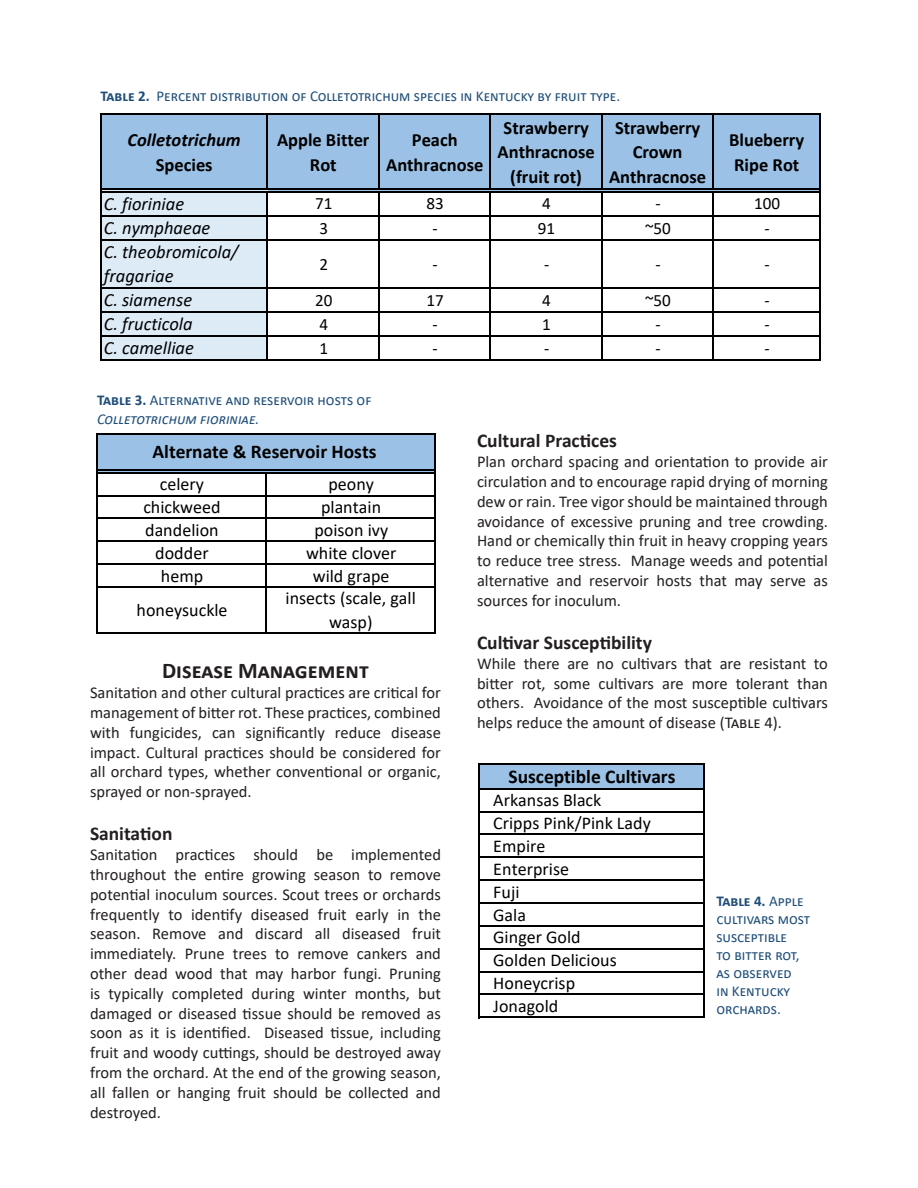
<style>
.page{position:relative;width:918px;height:1188px;background:#fff}
.page>*{position:absolute;margin:0;border:0;box-sizing:border-box;transform-origin:0 0}
.t1{font:700 22.5px "Calibri";color:#231f20}
.t2{font:700 19.5px "Calibri";color:#231f20}
.t3{font:700 19.5px "Calibri";color:#000}
.t4{font:700 18.6px/24.2px "Calibri";color:#000;text-align:center}
.t5{font:italic 18.6px/24.2px "Calibri";color:#000}
.t6{font:italic 700 18.6px/24.2px "Calibri";color:#000;text-align:center}
.t7{font:18px/22.8px "Calibri";color:#000}
.t8{font:17.25px "Calibri";letter-spacing:.005em;color:#000}
.t9{font:16.5px/19.8px "Calibri";color:#231f20;text-align:justify}
.t10{font:15px/18px "Calibri";color:#1f4e79}
.s1{font-weight:700}
.s2{font-style:normal}
.s3{font-style:italic}
</style>
<div class="page">
<div style="left:480px;top:764px;width:224px;height:25px;background:#9bc2e6"></div>
<hr style="left:478px;top:763px;width:2px;height:255px;background:#000">
<hr style="left:703px;top:764px;width:1px;height:254px;background:#000">
<hr style="left:480px;top:763px;width:224px;height:1px;background:#000">
<hr style="left:480px;top:788px;width:224px;height:1px;background:#000">
<hr style="left:480px;top:811px;width:224px;height:1px;background:#000">
<hr style="left:480px;top:834px;width:224px;height:1px;background:#000">
<hr style="left:480px;top:857px;width:224px;height:1px;background:#000">
<hr style="left:480px;top:879px;width:224px;height:2px;background:#000">
<hr style="left:480px;top:902px;width:224px;height:2px;background:#000">
<hr style="left:480px;top:925px;width:224px;height:2px;background:#000">
<hr style="left:480px;top:948px;width:224px;height:2px;background:#000">
<hr style="left:480px;top:971px;width:224px;height:1px;background:#000">
<hr style="left:480px;top:994px;width:224px;height:1px;background:#000">
<hr style="left:480px;top:1017px;width:224px;height:1px;background:#000">
<div style="left:97px;top:434px;width:338px;height:38px;background:#9bc2e6"></div>
<hr style="left:96px;top:433px;width:1px;height:200px;background:#000">
<hr style="left:434px;top:434px;width:2px;height:199px;background:#000">
<hr style="left:265px;top:474px;width:2px;height:159px;background:#000">
<hr style="left:97px;top:433px;width:339px;height:1px;background:#000">
<hr style="left:97px;top:469px;width:337px;height:2px;background:#000">
<hr style="left:97px;top:472px;width:337px;height:2px;background:#000">
<hr style="left:97px;top:495px;width:339px;height:1px;background:#000">
<hr style="left:97px;top:518px;width:339px;height:1px;background:#000">
<hr style="left:97px;top:541px;width:339px;height:1px;background:#000">
<hr style="left:97px;top:563px;width:339px;height:2px;background:#000">
<hr style="left:97px;top:586px;width:339px;height:2px;background:#000">
<hr style="left:97px;top:632px;width:339px;height:1px;background:#000">
<div style="left:101px;top:114px;width:719px;height:77px;background:#9bc2e6"></div>
<div style="left:101px;top:191px;width:167px;height:169px;background:#ddebf7"></div>
<hr style="left:267px;top:114px;width:1px;height:75px;background:#000">
<hr style="left:378px;top:114px;width:2px;height:75px;background:#000">
<hr style="left:490px;top:114px;width:1px;height:75px;background:#000">
<hr style="left:601px;top:114px;width:1px;height:75px;background:#000">
<hr style="left:712px;top:114px;width:2px;height:75px;background:#000">
<hr style="left:100px;top:113px;width:1px;height:247px;background:#000">
<hr style="left:267px;top:193px;width:1px;height:167px;background:#000">
<hr style="left:378px;top:193px;width:2px;height:167px;background:#000">
<hr style="left:490px;top:193px;width:1px;height:167px;background:#000">
<hr style="left:601px;top:193px;width:1px;height:167px;background:#000">
<hr style="left:712px;top:193px;width:2px;height:167px;background:#000">
<hr style="left:819px;top:114px;width:2px;height:246px;background:#000">
<hr style="left:101px;top:113px;width:720px;height:1px;background:#000">
<hr style="left:101px;top:189px;width:718px;height:1px;background:#000">
<hr style="left:101px;top:191px;width:718px;height:2px;background:#000">
<hr style="left:101px;top:215px;width:720px;height:1px;background:#000">
<hr style="left:101px;top:239px;width:720px;height:1px;background:#000">
<hr style="left:101px;top:287px;width:720px;height:1px;background:#000">
<hr style="left:101px;top:311px;width:720px;height:1px;background:#000">
<hr style="left:101px;top:335px;width:720px;height:1px;background:#000">
<hr style="left:101px;top:359px;width:720px;height:1px;background:#000">
<p class="t10" style="left:100px;top:87px;width:521px"><span class="s1">Table 2.</span> Percent distribution of Colletotrichum species in Kentucky by fruit type.</p>
<p class="t6" style="left:128px;top:127px;width:115px">Colletotrichum<br><span class="s2">Species</span></p>
<p class="t4" style="left:277px;top:128px;width:94px">Apple Bitter<br>Rot</p>
<p class="t4" style="left:386px;top:128px;width:99px">Peach<br>Anthracnose</p>
<p class="t4" style="left:498px;top:116px;width:99px">Strawberry<br>Anthracnose (fruit rot)</p>
<p class="t4" style="left:609px;top:116px;width:99px">Strawberry<br>Crown<br>Anthracnose</p>
<p class="t4" style="left:729px;top:128px;width:77px;text-align:left">Blueberry<br>Ripe Rot</p>
<p class="t5" style="left:104px;top:190px;width:82px">C. fioriniae</p>
<p class="t8" style="left:315px;top:191px;width:19px">71</p>
<p class="t8" style="left:426px;top:191px;width:19px">83</p>
<p class="t8" style="left:542px;top:191px;width:10px">4</p>
<p class="t8" style="left:655px;top:191px;width:7px">-</p>
<p class="t8" style="left:754px;top:191px;width:28px">100</p>
<p class="t5" style="left:104px;top:215px;width:108px">C. nymphaeae</p>
<p class="t8" style="left:319px;top:216px;width:10px">3</p>
<p class="t8" style="left:433px;top:216px;width:7px">-</p>
<p class="t8" style="left:538px;top:216px;width:19px">91</p>
<p class="t8" style="left:645px;top:216px;width:27px">~50</p>
<p class="t8" style="left:765px;top:216px;width:7px">-</p>
<p class="t5" style="left:104px;top:239px;width:136px">C. theobromicola/ fragariae</p>
<p class="t8" style="left:319px;top:252px;width:10px">2</p>
<p class="t8" style="left:433px;top:252px;width:7px">-</p>
<p class="t8" style="left:544px;top:252px;width:7px">-</p>
<p class="t8" style="left:655px;top:252px;width:7px">-</p>
<p class="t8" style="left:765px;top:252px;width:7px">-</p>
<p class="t5" style="left:104px;top:287px;width:90px">C. siamense</p>
<p class="t8" style="left:315px;top:288px;width:19px">20</p>
<p class="t8" style="left:426px;top:288px;width:19px">17</p>
<p class="t8" style="left:542px;top:288px;width:10px">4</p>
<p class="t8" style="left:645px;top:288px;width:27px">~50</p>
<p class="t8" style="left:765px;top:288px;width:7px">-</p>
<p class="t5" style="left:104px;top:311px;width:90px">C. fructicola</p>
<p class="t8" style="left:319px;top:312px;width:10px">4</p>
<p class="t8" style="left:433px;top:312px;width:7px">-</p>
<p class="t8" style="left:542px;top:312px;width:10px">1</p>
<p class="t8" style="left:655px;top:312px;width:7px">-</p>
<p class="t8" style="left:765px;top:312px;width:7px">-</p>
<p class="t5" style="left:104px;top:335px;width:92px">C. camelliae</p>
<p class="t8" style="left:319px;top:336px;width:10px">1</p>
<p class="t8" style="left:433px;top:336px;width:7px">-</p>
<p class="t8" style="left:544px;top:336px;width:7px">-</p>
<p class="t8" style="left:655px;top:336px;width:7px">-</p>
<p class="t8" style="left:765px;top:336px;width:7px">-</p>
<p class="t10" style="left:97px;top:389px;width:276px;line-height:19.8px"><span class="s1">Table 3.</span> Alternative and reservoir hosts of<br><span class="s3">Colletotrichum fioriniae.</span></p>
<p class="t3" style="left:153px;top:438px;width:225px">Alternate &amp; Reservoir Hosts</p>
<p class="t7" style="left:160px;top:472px;width:46px">celery</p>
<p class="t7" style="left:328px;top:472px;width:47px">peony</p>
<p class="t7" style="left:143px;top:495px;width:79px">chickweed</p>
<p class="t7" style="left:321px;top:495px;width:62px">plantain</p>
<p class="t7" style="left:145px;top:518px;width:75px">dandelion</p>
<p class="t7" style="left:314px;top:518px;width:75px">poison ivy</p>
<p class="t7" style="left:155px;top:541px;width:55px">dodder</p>
<p class="t7" style="left:306px;top:541px;width:92px">white clover</p>
<p class="t7" style="left:161px;top:564px;width:44px">hemp</p>
<p class="t7" style="left:313px;top:564px;width:78px">wild grape</p>
<p class="t7" style="left:136px;top:598px;width:93px">honeysuckle</p>
<p class="t7" style="left:286px;top:586px;width:132px;line-height:23.4px;text-align:center">insects (scale, gall wasp)</p>
<p class="t1" style="left:162px;top:655px;width:208px">Disease Management</p>
<p class="t9" style="left:90px;top:682px;width:353px">Sanitation and other cultural practices are critical for management of bitter rot. These practices, combined with fungicides, can significantly reduce disease impact. Cultural practices should be considered for all orchard types, whether conventional or organic, sprayed or non-sprayed.</p>
<p class="t2" style="left:90px;top:820px;width:84px">Sanitation</p>
<p class="t9" style="left:90px;top:844px;width:353px">Sanitation practices should be implemented throughout the entire growing season to remove potential inoculum sources. Scout trees or orchards frequently to identify diseased fruit early in the season. Remove and discard all diseased fruit immediately. Prune trees to remove cankers and other dead wood that may harbor fungi. Pruning is typically completed during winter months, but damaged or diseased tissue should be removed as soon as it is identified. Diseased tissue, including fruit and woody cuttings, should be destroyed away from the orchard. At the end of the growing season, all fallen or hanging fruit should be collected and destroyed.</p>
<p class="t2" style="left:477px;top:427px;width:141px">Cultural Practices</p>
<p class="t9" style="left:477px;top:452px;width:352px">Plan orchard spacing and orientation to provide air circulation and to encourage rapid drying of morning dew or rain. Tree vigor should be maintained through avoidance of excessive pruning and tree crowding.<br>Hand or chemically thin fruit in heavy cropping years to reduce tree stress. Manage weeds and potential alternative and reservoir hosts that may serve as sources for inoculum.</p>
<p class="t2" style="left:477px;top:629px;width:177px">Cultivar Susceptibility</p>
<p class="t9" style="left:477px;top:653px;width:352px">While there are no cultivars that are resistant to bitter rot, some cultivars are more tolerant than others. Avoidance of the most susceptible cultivars helps reduce the amount of disease (Table 4).</p>
<p class="t3" style="left:509px;top:763px;width:168px">Susceptible Cultivars</p>
<p class="t7" style="left:493px;top:788px;width:159px">Arkansas Black<br>Cripps Pink/Pink Lady<br>Empire<br>Enterprise<br>Fuji<br>Gala<br>Ginger Gold<br>Golden Delicious<br>Honeycrisp<br>Jonagold</p>
<p class="t10" style="left:716px;top:891px;width:95px"><span class="s1">Table 4.</span> Apple cultivars most susceptible<br>to bitter rot, as observed<br>in Kentucky orchards.</p>
</div>
